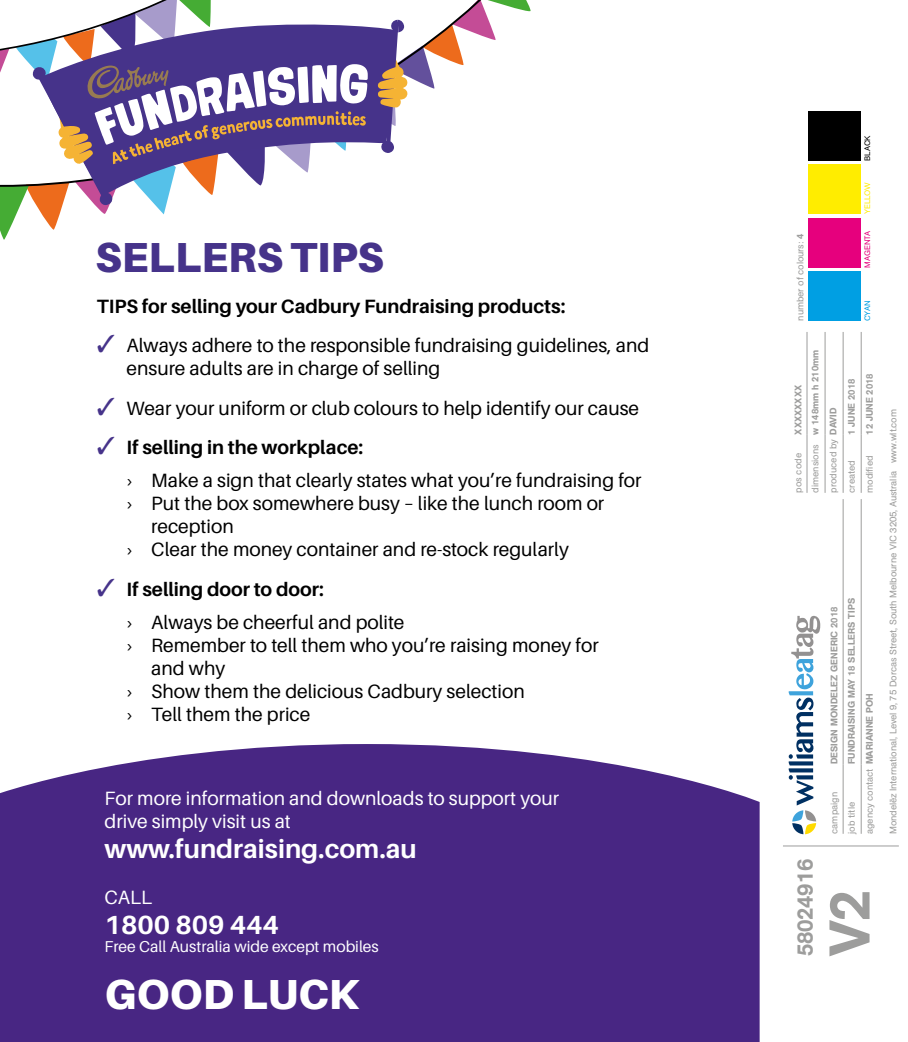
<style>
.page{position:relative;width:908px;height:1042px;background:#fff}
.page>*{position:absolute;margin:0;border:0;box-sizing:border-box;transform-origin:0 0}
.t1{font:500 56.7px "AG Book Std";color:#9d9d9c}
.t2{font:900 42px "Aileron";color:#46338a}
.t3{font:900 42px "Aileron";color:#fff}
.t4{font:700 26.25px "Aileron";color:#fff}
.t5{font:500 22.05px "AG Book Std";letter-spacing:-.01em;color:#9d9d9c}
.t6{font:19.25px/33.1px "Aileron";color:#000}
.t7{font:19.25px/23.1px "Aileron";color:#fff}
.t8{font:700 19.25px "Aileron";color:#000}
.t9{font:15.75px "Aileron";color:#fff}
.t10{font:9.45px/17.8px "AG Book Std";letter-spacing:-.01em;color:#9d9d9c}
.t11{font:500 9.45px/18px "AG Book Std";letter-spacing:.01em;color:#9d9d9c}
.t12{font:7.88px "AG Book Std";color:#e6007d}
.t13{font:7.88px "AG Book Std";color:#ffed00}
.t14{font:7.88px "AG Book Std";color:#000}
.t15{font:7.88px "AG Book Std";color:#009fe3}
.s1{color:#46338a}
.s2{font-weight:700}
.s3{font-weight:500}
.s4{font-weight:400}
</style>
<div class="page">
<div style="left:0;top:744px;width:759px;height:298px;background:#482683"></div>
<svg style="left:0;top:0;width:531px;height:240px"></svg>
<hr style="left:783px;top:845px;width:116px;height:1px;background:#9d9d9c">
<svg style="left:789px;top:616px;width:31px;height:218px"></svg>
<hr style="left:843px;top:764px;width:1px;height:70px;background:#9d9d9c">
<hr style="left:843px;top:499px;width:1px;height:265px;background:#9d9d9c">
<hr style="left:861px;top:764px;width:1px;height:70px;background:#9d9d9c">
<hr style="left:861px;top:499px;width:1px;height:265px;background:#9d9d9c">
<hr style="left:807px;top:435px;width:1px;height:58px;background:#9d9d9c">
<hr style="left:807px;top:332px;width:1px;height:103px;background:#9d9d9c">
<hr style="left:825px;top:435px;width:1px;height:58px;background:#9d9d9c">
<hr style="left:825px;top:332px;width:1px;height:103px;background:#9d9d9c">
<hr style="left:843px;top:435px;width:1px;height:58px;background:#9d9d9c">
<hr style="left:843px;top:332px;width:1px;height:103px;background:#9d9d9c">
<hr style="left:861px;top:435px;width:1px;height:58px;background:#9d9d9c">
<hr style="left:861px;top:332px;width:1px;height:103px;background:#9d9d9c">
<div style="left:808px;top:271px;width:52px;height:50px;background:#009fe3"></div>
<div style="left:808px;top:218px;width:52px;height:50px;background:#e6007d"></div>
<div style="left:808px;top:165px;width:52px;height:49px;background:#ffed00"></div>
<div style="left:808px;top:111px;width:52px;height:50px;background:#000"></div>
<h2 class="t2" style="left:95px;top:233px;width:290px">SELLERS TIPS</h2>
<p class="t8" style="left:97px;top:295px;width:470px">TIPS for selling your Cadbury Fundraising products:</p>
<p class="t6" style="left:126px;top:334px;width:524px;line-height:23.1px;text-indent:-30px"><span class="s1">✓</span> Always adhere to the responsible fundraising guidelines, and ensure adults are in charge of selling</p>
<p class="t6" style="left:97px;top:391px;width:544px"><span class="s1">✓</span> Wear your uniform or club colours to help identify our cause</p>
<p class="t6" style="left:126px;top:431px;width:516px;text-indent:-30px"><span class="s1">✓</span> <span class="s2">If selling in the workplace:<br></span>› Make a sign that clearly states what you’re fundraising for</p>
<p class="t6" style="left:126px;top:487px;width:479px">› Put the box somewhere busy – like the lunch room or</p>
<p class="t6" style="left:151px;top:510px;width:84px">reception</p>
<p class="t6" style="left:126px;top:533px;width:444px">› Clear the money container and re-stock regularly</p>
<p class="t6" style="left:126px;top:572px;width:279px;text-indent:-30px"><span class="s1">✓</span> <span class="s2">If selling door to door:<br></span>› Always be cheerful and polite</p>
<p class="t6" style="left:126px;top:629px;width:474px">› Remember to tell them who you’re raising money for</p>
<p class="t6" style="left:151px;top:652px;width:76px">and why</p>
<p class="t6" style="left:126px;top:675px;width:400px">› Show them the delicious Cadbury selection</p>
<p class="t6" style="left:126px;top:698px;width:185px">› Tell them the price</p>
<p class="t7" style="left:105px;top:786px;width:456px">For more information and downloads to support your drive simply visit us at</p>
<h3 class="t4" style="left:105px;top:834px;width:314px">www.fundraising.com.au</h3>
<p class="t7" style="left:105px;top:886px;width:49px">CALL</p>
<h3 class="t4" style="left:105px;top:909px;width:176px">1800 809 444</h3>
<p class="t9" style="left:105px;top:938px;width:276px">Free Call Australia wide except mobiles</p>
<h2 class="t3" style="left:105px;top:970px;width:257px">GOOD LUCK</h2>
<p class="t14" style="left:863px;top:161px;width:27px;rotate:-90deg">BLACK</p>
<p class="t10" style="left:791px;top:321px;width:88px;rotate:-90deg">number of colours: <span class="s3">4</span></p>
<p class="t13" style="left:863px;top:214px;width:33px;rotate:-90deg">YELLOW</p>
<p class="t12" style="left:863px;top:268px;width:38px;rotate:-90deg">MAGENTA</p>
<p class="t15" style="left:863px;top:321px;width:22px;rotate:-90deg">CYAN</p>
<p class="t10" style="left:789px;top:493px;width:144px;text-indent:58px;rotate:-90deg"><span class="s3">XXXXXXXX </span>dimensions <span class="s3">w 148mm h 210mm </span>produced by <span class="s3">DAVID<br></span>created</p>
<p class="t11" style="left:842px;top:435px;width:57px;rotate:-90deg">1 JUNE 2018</p>
<p class="t10" style="left:789px;top:493px;width:41px;rotate:-90deg">pos code</p>
<p class="t11" style="left:860px;top:435px;width:63px;rotate:-90deg">12 JUNE 2018</p>
<p class="t10" style="left:861px;top:493px;width:39px;rotate:-90deg">modified</p>
<p class="t5" style="left:792px;top:956px;width:99px;rotate:-90deg">58024916</p>
<p class="t11" style="left:825px;top:764px;width:159px;rotate:-90deg">DESIGN MONDELEZ GENERIC 2018</p>
<p class="t10" style="left:825px;top:834px;width:43px;rotate:-90deg">campaign</p>
<p class="t11" style="left:842px;top:834px;width:237px;text-indent:69px;rotate:-90deg">FUNDRAISING MAY 18 SELLERS TIPS <span class="s4">agency contact</span> MARIANNE POH</p>
<p class="t10" style="left:842px;top:834px;width:33px;rotate:-90deg">job title</p>
<h1 class="t1" style="left:815px;top:956px;width:68px;rotate:-90deg">V2</h1>
<p class="t10" style="left:884px;top:834px;width:427px;rotate:-90deg">Mondel¯ez International, Level 9, 75 Dorcas Street, South Melbourne VIC 3205, Australia www.wlt.com</p>
</div>
